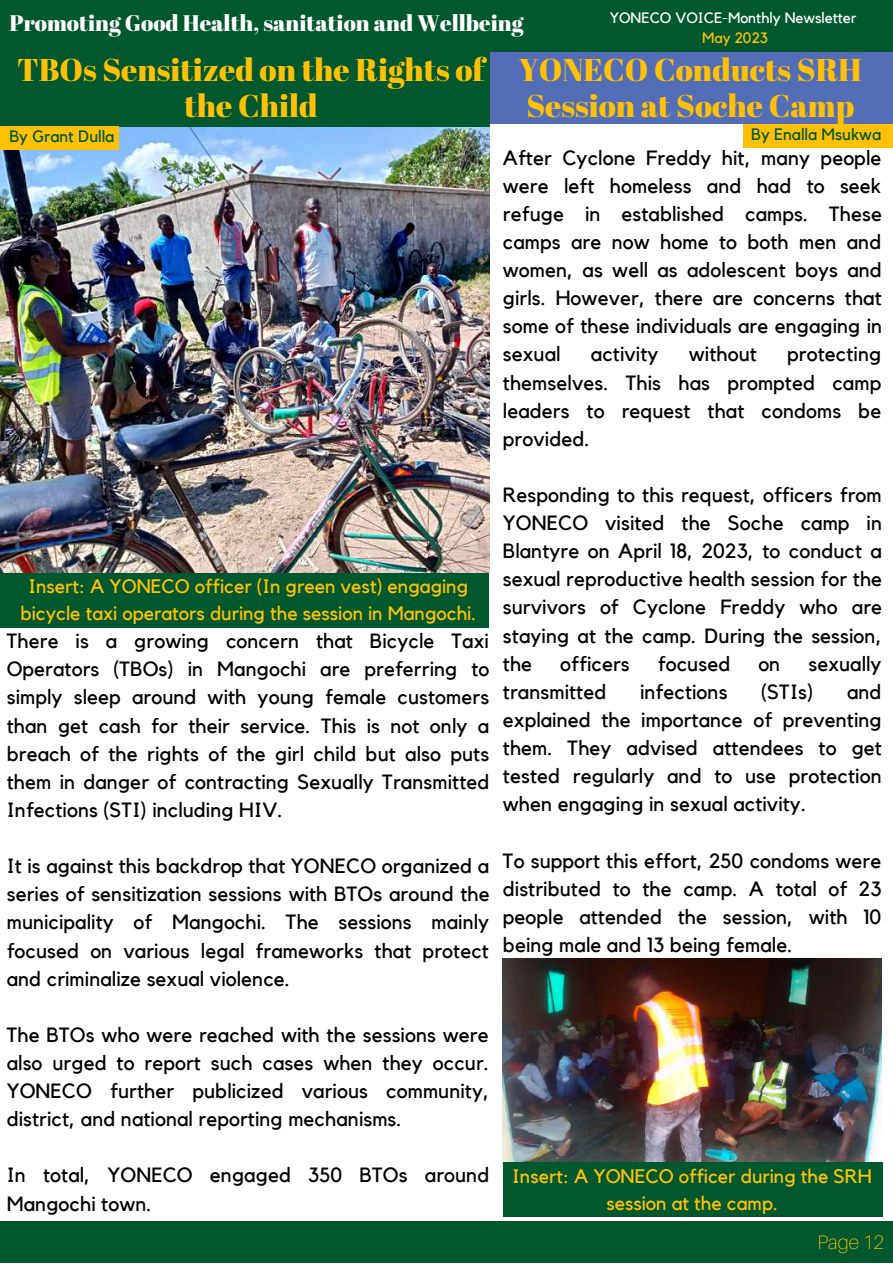
<style>
.page{position:relative;width:893px;height:1264px;background:#fff}
.page>*{position:absolute;margin:0;border:0;box-sizing:border-box;transform-origin:0 0}
.t1{font:31.5px/36px "Abril Fatface";color:#ffc107;text-align:center}
.t2{font:22.5px "Abril Fatface";color:#fff}
.t3{font:20.55px/28px "Kollektif";letter-spacing:.005em;color:#000;text-align:justify}
.t4{font:19.5px/27px "Kollektif";color:#ffc107;text-align:center}
.t5{font:100 19.5px "Aileron";color:#ffc107}
.t6{font:16.5px "Kollektif";color:#01582e}
.t7{font:15px "Kollektif";color:#fff}
.t8{font:15px "Kollektif";color:#ffc107}
</style>
<div class="page">
<div style="left:0;top:0;width:892px;height:55px;background:#01582e"></div>
<div style="left:0;top:1221px;width:892px;height:41px;background:#01582e"></div>
<img style="left:0;top:126px;width:490px;height:446px">
<div style="left:0;top:52px;width:489px;height:74px;background:#01582e"></div>
<div style="left:0;top:573px;width:489px;height:54px;background:#01582e"></div>
<div style="left:0;top:126px;width:119px;height:24px;background:#ffc107"></div>
<div style="left:490px;top:52px;width:402px;height:71px;background:#536db6"></div>
<img style="left:503px;top:958px;width:378px;height:204px">
<div style="left:503px;top:1162px;width:379px;height:54px;background:#01582e"></div>
<div style="left:742px;top:124px;width:150px;height:24px;background:#ffc107"></div>
<p class="t2" style="left:9px;top:7px;width:515px">Promoting Good Health, sanitation and Wellbeing</p>
<p class="t7" style="left:609px;top:11px;width:248px">YONECO VOICE-Monthly Newsletter</p>
<p class="t8" style="left:702px;top:31px;width:67px">May 2023</p>
<h1 class="t1" style="left:17px;top:51px;width:469px">TBOs Sensitized on the Rights of the Child</h1>
<p class="t6" style="left:9px;top:129px;width:106px">By Grant Dulla</p>
<p class="t4" style="left:21px;top:573px;width:457px">Insert: A YONECO officer (In green vest) engaging bicycle taxi operators during the session in Mangochi.</p>
<p class="t3" style="left:7px;top:628px;width:484px">There is a growing concern that Bicycle Taxi Operators (TBOs) in Mangochi are preferring to simply sleep around with young female customers than get cash for their service. This is not only a breach of the rights of the girl child but also puts them in danger of contracting Sexually Transmitted Infections (STI) including HIV.</p>
<p class="t3" style="left:7px;top:852px;width:484px">It is against this backdrop that YONECO organized a series of sensitization sessions with BTOs around the municipality of Mangochi. The sessions mainly focused on various legal frameworks that protect and criminalize sexual violence.</p>
<h1 class="t1" style="left:518px;top:51px;width:344px;text-align:left">YONECO Conducts SRH<br>Session at Soche Camp</h1>
<p class="t6" style="left:751px;top:127px;width:131px">By Enalla Msukwa</p>
<p class="t3" style="left:503px;top:144px;width:381px">After Cyclone Freddy hit, many people were left homeless and had to seek refuge in established camps. These camps are now home to both men and women, as well as adolescent boys and girls. However, there are concerns that some of these individuals are engaging in sexual</p>
<p class="t3" style="left:591px;top:341px;width:69px">activity</p>
<p class="t3" style="left:688px;top:341px;width:69px">without</p>
<p class="t3" style="left:503px;top:341px;width:380px;text-indent:284px">protecting themselves. This has prompted camp leaders to request that condoms be provided.</p>
<p class="t3" style="left:503px;top:481px;width:381px">Responding to this request, officers from YONECO visited the Soche camp in Blantyre on April 18, 2023, to conduct a sexual reproductive health session for the survivors of Cyclone Freddy who are staying at the camp. During the session, the</p>
<p class="t3" style="left:560px;top:650px;width:71px">officers</p>
<p class="t3" style="left:657px;top:650px;width:74px">focused</p>
<p class="t3" style="left:758px;top:650px;width:23px">on</p>
<p class="t3" style="left:808px;top:650px;width:75px">sexually</p>
<p class="t3" style="left:503px;top:678px;width:105px">transmitted</p>
<p class="t3" style="left:640px;top:678px;width:89px">infections</p>
<p class="t3" style="left:761px;top:678px;width:54px">(STIs)</p>
<p class="t3" style="left:503px;top:678px;width:380px;text-indent:344px">and explained the importance of preventing them. They advised attendees to get tested regularly and to use protection when engaging in sexual activity.</p>
<p class="t3" style="left:503px;top:847px;width:380px">To support this effort, 250 condoms were distributed to the camp. A total of 23 people attended the session, with 10 being male and 13 being female.</p>
<p class="t3" style="left:7px;top:1021px;width:484px">The BTOs who were reached with the sessions were also urged to report such cases when they occur.<br>YONECO further publicized various community, district, and national reporting mechanisms.</p>
<p class="t3" style="left:7px;top:1161px;width:484px">In total, YONECO engaged 350 BTOs around<br>Mangochi town.</p>
<p class="t4" style="left:512px;top:1163px;width:361px">Insert: A YONECO officer during the SRH session at the camp.</p>
<p class="t5" style="left:817px;top:1229px;width:68px">Page 12</p>
</div>
